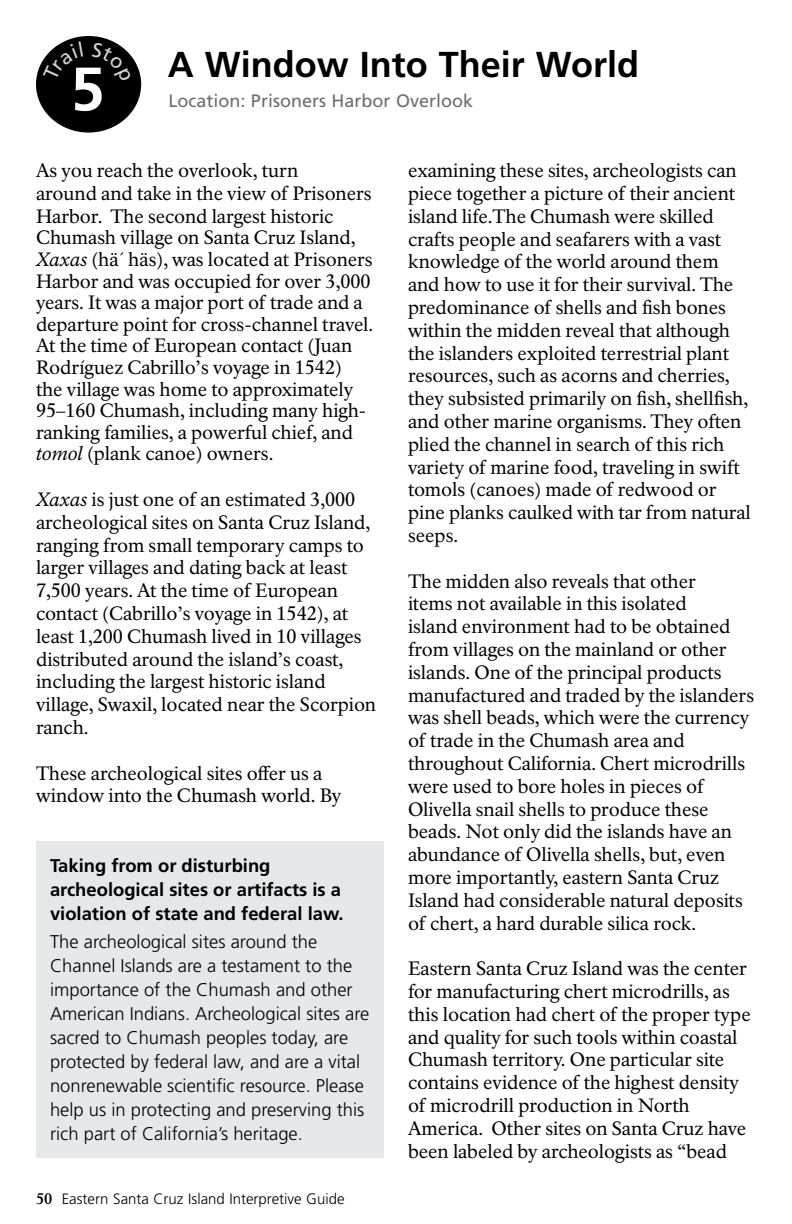
<style>
.page{position:relative;width:792px;height:1224px;background:#fff}
.page>*{position:absolute;margin:0;border:0;box-sizing:border-box;transform-origin:0 0}
.t1{font:700 61.2px "Frutiger LT Std";color:#fff}
.Trail_Stop_Heading_H1{font:700 36px "Frutiger LT Std";color:#000}
.Main_Text{font:19px/22.8px "NPS Rawlinson OT";letter-spacing:-.005em;color:#000}
.Inset_Box_Heading_2{font:300 18.4px/24px "Frutiger LT Std";color:#000}
.Inset_Box_Heading_2-2{font:700 18.4px/24px "Frutiger LT Std";color:#000}
.Location_Name{font:18px "Frutiger LT Std";color:#6d6e71}
.t2{font:300 15px "Frutiger LT Std";color:#000}
.s1{font-style:italic}
.s2{font-family:"NPS Rawlinson OT";font-weight:700}
</style>
<div class="page">
<div style="left:37px;top:37px;width:103px;height:95px;background:#000;border-radius:50%"></div>
<div style="left:36px;top:36px;width:105px;height:97px;border:2px solid #000;border-radius:50%"></div>
<div style="left:36px;top:841px;width:348px;height:317px;background:#e6e7e8"></div>
<svg style="left:43px;top:42px;width:26px;height:23px"></svg>
<svg style="left:108px;top:42px;width:23px;height:18px"></svg>
<p class="t1" style="left:71px;top:53px;width:36px">5</p>
<h1 class="Trail_Stop_Heading_H1" style="left:168px;top:44px;width:473px">A Window Into Their World</h1>
<h2 class="Location_Name" style="left:168px;top:90px;width:306px">Location: Prisoners Harbor Overlook</h2>
<p class="Main_Text" style="left:36px;top:160px;width:339px;line-height:21.8px">As you reach the overlook, turn<br>around and take in the view of Prisoners Harbor. The second largest historic Chumash village on Santa Cruz Island, <span class="s1">Xaxas</span> (hä´ häs), was located at Prisoners Harbor and was occupied for over 3,000 years. It was a major port of trade and a departure point for cross-channel travel.<br>At the time of European contact (Juan Rodríguez Cabrillo’s voyage in 1542) the village was home to approximately 95–160 Chumash, including many high&shy;ranking families, a powerful chief, and <span class="s1">tomol</span> (plank canoe) owners.</p>
<p class="Main_Text" style="left:36px;top:488px;width:342px"><span class="s1">Xaxas</span> is just one of an estimated 3,000 archeological sites on Santa Cruz Island, ranging from small temporary camps to larger villages and dating back at least 7,500 years. At the time of European contact (Cabrillo’s voyage in 1542), at least 1,200 Chumash lived in 10 villages distributed around the island’s coast, including the largest historic island village, Swaxil, located near the Scorpion ranch.</p>
<p class="Main_Text" style="left:36px;top:762px;width:307px">These archeological sites offer us a window into the Chumash world. By</p>
<p class="Inset_Box_Heading_2-2" style="left:50px;top:854px;width:295px">Taking from or disturbing archeological sites or artifacts is a violation of state and federal law.</p>
<p class="Inset_Box_Heading_2" style="left:50px;top:930px;width:321px">The archeological sites around the Channel Islands are a testament to the importance of the Chumash and other American Indians. Archeological sites are sacred to Chumash peoples today, are protected by federal law, and are a vital nonrenewable scientific resource. Please help us in protecting and preserving this rich part of California’s heritage.</p>
<p class="t2" style="left:36px;top:1190px;width:310px"><span class="s2">50</span> Eastern Santa Cruz Island Interpretive Guide</p>
<p class="Main_Text" style="left:408px;top:160px;width:344px">examining these sites, archeologists can piece together a picture of their ancient island life.The Chumash were skilled crafts people and seafarers with a vast knowledge of the world around them and how to use it for their survival. The predominance of shells and fish bones within the midden reveal that although the islanders exploited terrestrial plant resources, such as acorns and cherries, they subsisted primarily on fish, shellfish, and other marine organisms. They often plied the channel in search of this rich variety of marine food, traveling in swift tomols (canoes) made of redwood or pine planks caulked with tar from natural seeps.</p>
<p class="Main_Text" style="left:408px;top:570px;width:348px">The midden also reveals that other<br>items not available in this isolated<br>island environment had to be obtained from villages on the mainland or other islands. One of the principal products manufactured and traded by the islanders was shell beads, which were the currency of trade in the Chumash area and throughout California. Chert microdrills were used to bore holes in pieces of Olivella snail shells to produce these beads. Not only did the islands have an abundance of Olivella shells, but, even more importantly, eastern Santa Cruz Island had considerable natural deposits of chert, a hard durable silica rock.</p>
<p class="Main_Text" style="left:408px;top:958px;width:344px">Eastern Santa Cruz Island was the center for manufacturing chert microdrills, as this location had chert of the proper type and quality for such tools within coastal Chumash territory. One particular site contains evidence of the highest density of microdrill production in North America. Other sites on Santa Cruz have been labeled by archeologists as “bead</p>
</div>
